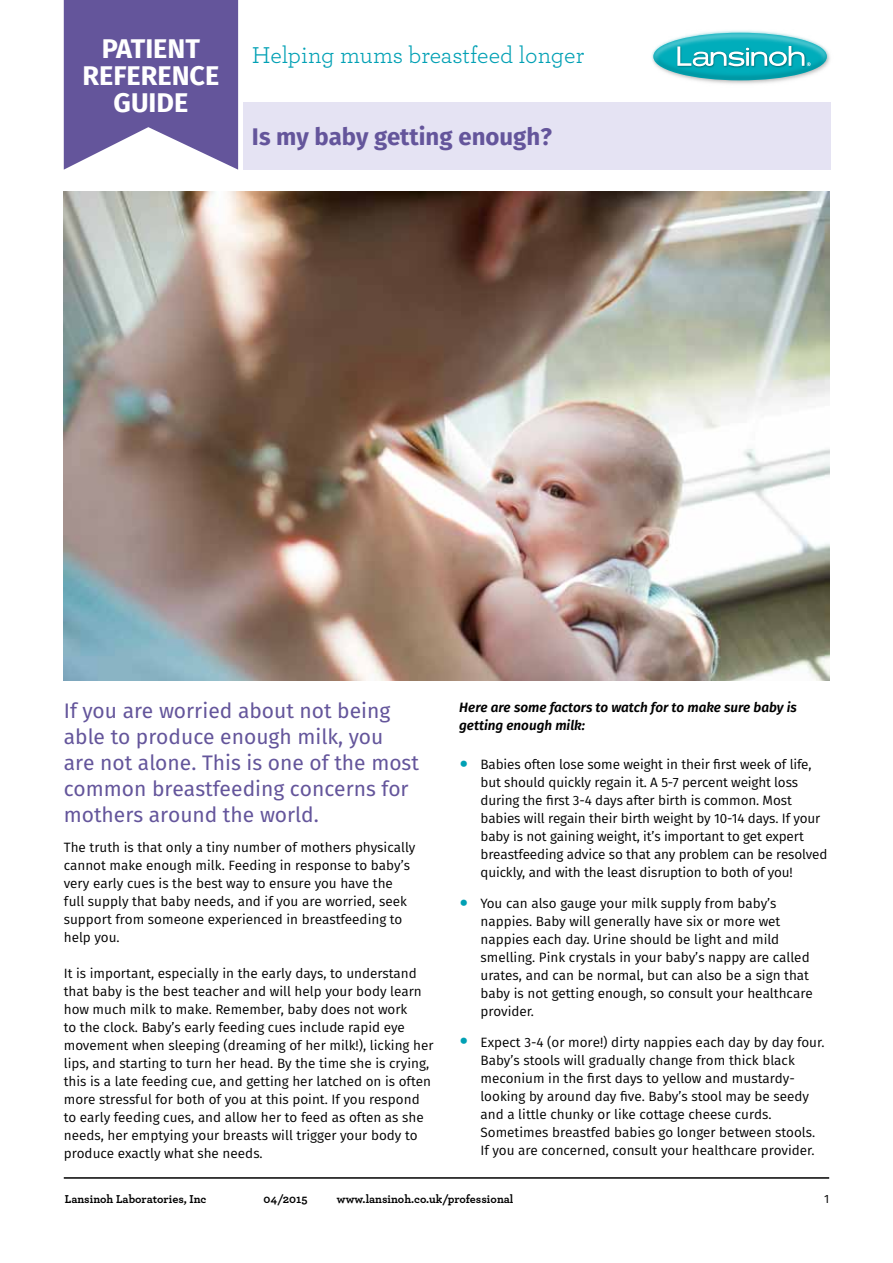
<style>
.page{position:relative;width:893px;height:1263px;background:#fff}
.page>*{position:absolute;margin:0;border:0;box-sizing:border-box;transform-origin:0 0}
.t1{font:700 27px/27px "Fira Sans";color:#fff;text-align:center}
.t2{font:24px "Archer";color:#00a0b4}
.t3{font:700 24px "Fira Sans";color:#64559b}
.t4{font:21px/25.8px "Fira Sans";color:#64559b}
.t5{font:13.5px/18px "Fira Sans";color:#000}
.t6{font:italic 600 13.5px/18px "Fira Sans";color:#000}
.t7{font:700 12px "Archer";color:#000}
.t8{font:12px "Fira Sans";color:#000}
.s1{font-size:30px;color:#00a0b4}
</style>
<div class="page">
<hr style="left:64px;top:1177px;width:765px;height:2px;background:#000">
<img style="left:652px;top:30px;width:178px;height:54px">
<svg style="left:653px;top:33px;width:174px;height:47px"></svg>
<svg style="left:64px;top:0;width:174px;height:170px;background:#776aa7"></svg>
<div style="left:243px;top:102px;width:588px;height:68px;background:#e5e3f3"></div>
<img style="left:64px;top:191px;width:765px;height:489px">
<h1 class="t1" style="left:102px;top:37px;width:100px">PATIENT</h1>
<h2 class="t2" style="left:252px;top:38px;width:334px">Helping mums breastfeed longer</h2>
<h1 class="t1" style="left:83px;top:64px;width:138px">REFERENCE<br>GUIDE</h1>
<h2 class="t3" style="left:252px;top:120px;width:301px">Is my baby getting enough?</h2>
<h3 class="t4" style="left:64px;top:699px;width:357px">If you are worried about not being able to produce enough milk, you are not alone. This is one of the most common breastfeeding concerns for mothers around the world.</h3>
<p class="t5" style="left:64px;top:840px;width:353px">The truth is that only a tiny number of mothers physically cannot make enough milk. Feeding in response to baby’s very early cues is the best way to ensure you have the full supply that baby needs, and if you are worried, seek support from someone experienced in breastfeeding to help you.</p>
<p class="t5" style="left:64px;top:966px;width:371px">It is important, especially in the early days, to understand that baby is the best teacher and will help your body learn how much milk to make. Remember, baby does not work<br>to the clock. Baby’s early feeding cues include rapid eye movement when sleeping (dreaming of her milk!), licking her lips, and starting to turn her head. By the time she is crying, this is a late feeding cue, and getting her latched on is often more stressful for both of you at this point. If you respond to early feeding cues, and allow her to feed as often as she needs, her emptying your breasts will trigger your body to produce exactly what she needs.</p>
<p class="t6" style="left:459px;top:699px;width:339px">Here are some factors to watch for to make sure baby is getting enough milk:</p>
<p class="t5" style="left:480px;top:756px;width:348px;text-indent:-21px"><span class="s1">•</span> Babies often lose some weight in their first week of life, but should quickly regain it. A 5-7 percent weight loss during the first 3-4 days after birth is common. Most babies will regain their birth weight by 10-14 days. If your baby is not gaining weight, it’s important to get expert breastfeeding advice so that any problem can be resolved quickly, and with the least disruption to both of you!</p>
<p class="t5" style="left:480px;top:895px;width:334px;text-indent:-21px"><span class="s1">•</span> You can also gauge your milk supply from baby’s nappies. Baby will generally have six or more wet nappies each day. Urine should be light and mild smelling. Pink crystals in your baby’s nappy are called urates, and can be normal, but can also be a sign that baby is not getting enough, so consult your healthcare provider.</p>
<p class="t5" style="left:480px;top:1034px;width:345px;text-indent:-21px"><span class="s1">•</span> Expect 3-4 (or more!) dirty nappies each day by day four.<br>Baby’s stools will gradually change from thick black meconium in the first days to yellow and mustardy&shy;looking by around day five. Baby’s stool may be seedy and a little chunky or like cottage cheese curds.<br>Sometimes breastfed babies go longer between stools.<br>If you are concerned, consult your healthcare provider.</p>
<p class="t7" style="left:65px;top:1189px;width:143px">Lansinoh Laboratories, Inc</p>
<p class="t7" style="left:264px;top:1189px;width:45px">04/2015</p>
<p class="t7" style="left:337px;top:1189px;width:178px">www.lansinoh.co.uk/professional</p>
<p class="t8" style="left:824px;top:1190px;width:7px">1</p>
</div>
